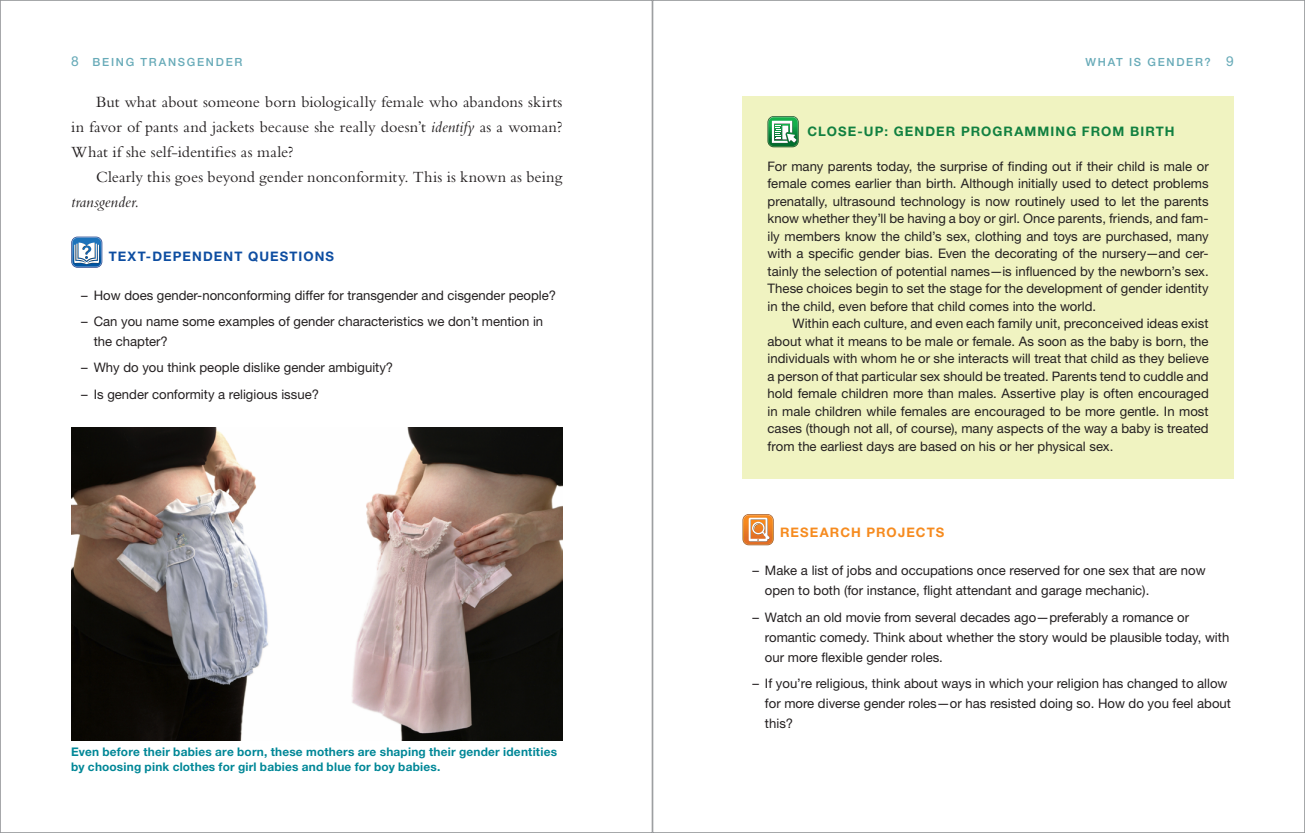
<style>
.page{position:relative;width:1305px;height:833px;background:#fff}
.page>*{position:absolute;margin:0;border:0;box-sizing:border-box;transform-origin:0 0}
.t1{font:16.25px/25px "Bembo Std";letter-spacing:.005em;color:#231f20;text-align:justify}
.t2{font:italic 16.25px "Bembo Std";color:#231f20}
.t3{font:13.12px/17.5px "Helvetica Neue LT Std";color:#231f20}
.t4{font:700 13.12px "Helvetica Neue LT Std";letter-spacing:.085em;color:#118040}
.t5{font:700 13.12px "Helvetica Neue LT Std";letter-spacing:.085em;color:#0d4da1}
.t6{font:700 13.12px "Helvetica Neue LT Std";letter-spacing:.085em;color:#f68b1f}
.t7{font:700 11.88px/15px "Helvetica Neue LT Std";letter-spacing:.015em;color:#008797}
.t8{font:500 11.25px "Helvetica Neue LT Std";letter-spacing:.15em;color:#67aab8}
.s1{font-weight:400;font-size:13.75px}
.s2{font-style:italic}
</style>
<div class="page">
<div style="left:742px;top:96px;width:492px;height:383px;background:#f0f3c1"></div>
<img style="left:71px;top:427px;width:491px;height:313px">
<svg style="left:71px;top:237px;width:31px;height:31px"></svg>
<svg style="left:72px;top:237px;width:30px;height:30px"></svg>
<svg style="left:767px;top:116px;width:32px;height:31px"></svg>
<svg style="left:768px;top:117px;width:30px;height:30px"></svg>
<svg style="left:743px;top:514px;width:31px;height:31px"></svg>
<svg style="left:743px;top:514px;width:30px;height:30px"></svg>
<p class="t8" style="left:71px;top:55px;width:173px"><span class="s1">8</span> BEING TRANSGENDER</p>
<p class="t8" style="left:1086px;top:55px;width:150px">WHAT IS GENDER? <span class="s1">9</span></p>
<p class="t1" style="left:71px;top:89px;width:493px;text-indent:25px">But what about someone born biologically female who abandons skirts in favor of pants and jackets because she really doesn’t <span class="s2">identify</span> as a woman?<br>What if she self-identifies as male?</p>
<p class="t1" style="left:96px;top:164px;width:468px">Clearly this goes beyond gender nonconformity. This is known as being</p>
<p class="t2" style="left:71px;top:193px;width:70px">transgender.</p>
<p class="t4" style="left:808px;top:123px;width:369px">CLOSE-UP: GENDER PROGRAMMING FROM BIRTH</p>
<p class="t3" style="left:767px;top:157px;width:443px;text-align:justify">For many parents today, the surprise of finding out if their child is male or female comes earlier than birth. Although initially used to detect problems prenatally, ultrasound technology is now routinely used to let the parents know whether they’ll be having a boy or girl. Once parents, friends, and fam&shy;ily members know the child’s sex, clothing and toys are purchased, many with a specific gender bias. Even the decorating of the nursery—and cer&shy;tainly the selection of potential names—is influenced by the newborn’s sex.<br>These choices begin to set the stage for the development of gender identity in the child, even before that child comes into the world.</p>
<p class="t3" style="left:767px;top:314px;width:443px;text-align:justify;text-indent:25px">Within each culture, and even each family unit, preconceived ideas exist about what it means to be male or female. As soon as the baby is born, the individuals with whom he or she interacts will treat that child as they believe a person of that particular sex should be treated. Parents tend to cuddle and hold female children more than males. Assertive play is often encouraged in male children while females are encouraged to be more gentle. In most cases (though not all, of course), many aspects of the way a baby is treated from the earliest days are based on his or her physical sex.</p>
<p class="t5" style="left:109px;top:248px;width:227px">TEXT-DEPENDENT QUESTIONS</p>
<p class="t3" style="left:81px;top:286px;width:476px">– How does gender-nonconforming differ for transgender and cisgender people?</p>
<p class="t3" style="left:94px;top:311px;width:451px;line-height:20px;text-indent:-12px">– Can you name some examples of gender characteristics we don’t mention in the chapter?</p>
<p class="t3" style="left:81px;top:359px;width:314px">– Why do you think people dislike gender ambiguity?</p>
<p class="t3" style="left:81px;top:385px;width:239px">– Is gender conformity a religious issue?</p>
<p class="t7" style="left:71px;top:744px;width:487px">Even before their babies are born, these mothers are shaping their gender identities by choosing pink clothes for girl babies and blue for boy babies.</p>
<p class="t6" style="left:780px;top:524px;width:166px">RESEARCH PROJECTS</p>
<p class="t3" style="left:765px;top:560px;width:442px;line-height:20px;text-indent:-12px">– Make a list of jobs and occupations once reserved for one sex that are now open to both (for instance, flight attendant and garage mechanic).</p>
<p class="t3" style="left:765px;top:607px;width:466px;line-height:20px;text-indent:-12px">– Watch an old movie from several decades ago—preferably a romance or romantic comedy. Think about whether the story would be plausible today, with our more flexible gender roles.</p>
<p class="t3" style="left:765px;top:673px;width:467px;line-height:20px;text-indent:-12px">– If you’re religious, think about ways in which your religion has changed to allow for more diverse gender roles—or has resisted doing so. How do you feel about this?</p>
</div>
